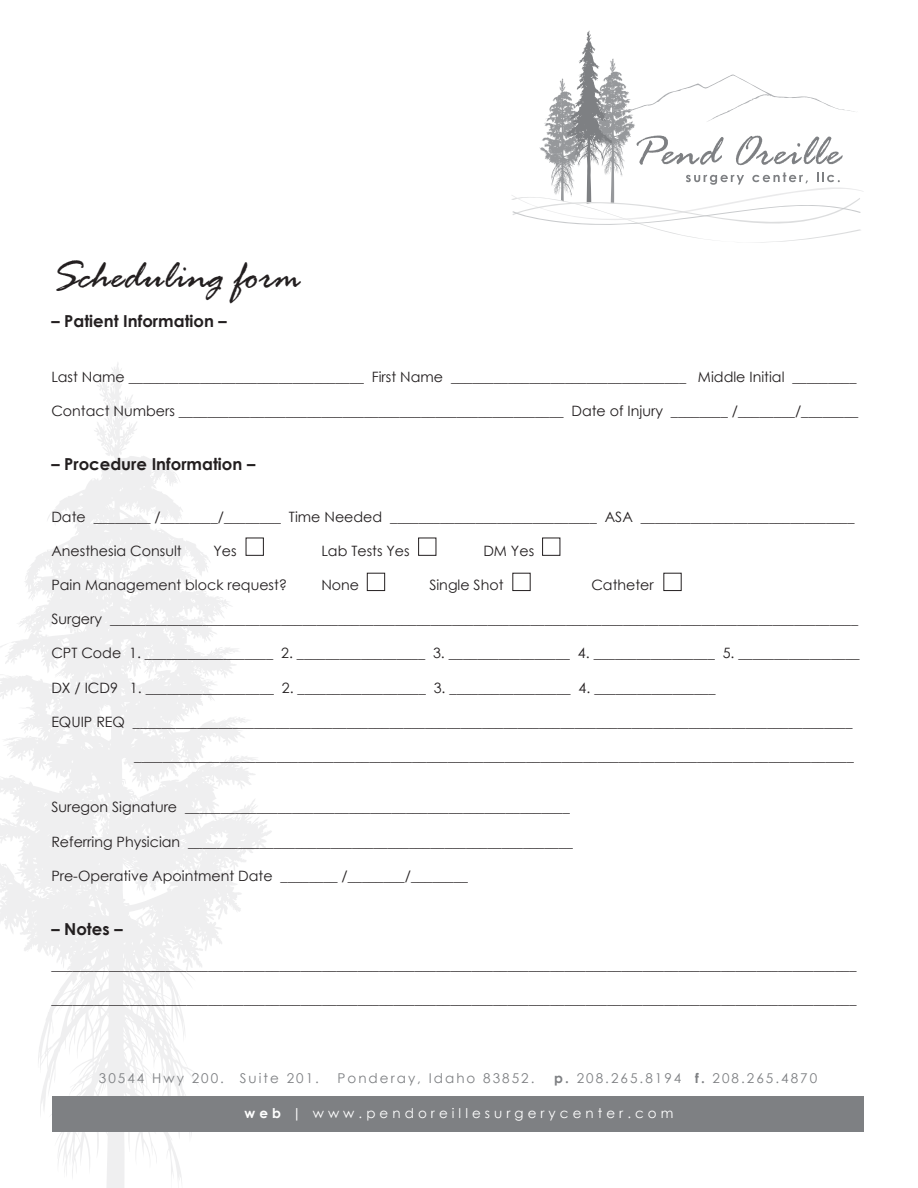
<style>
.page{position:relative;width:918px;height:1188px;background:#fff}
.page>*{position:absolute;margin:0;border:0;box-sizing:border-box;transform-origin:0 0}
.t1{font:italic 42px "Rage";color:#231f20}
.t2{font:700 16.5px "Century Gothic";color:#231f20}
.t3{font:14.25px "Century Gothic";color:#231f20}
.t4{font:13.5px "Century Gothic";letter-spacing:.15em;color:#7e8083}
.t5{font:13.5px "Century Gothic";letter-spacing:.3em;color:#fff}
.s1{font-weight:700}
</style>
<div class="page">
<svg style="left:0;top:363px;width:272px;height:825px"></svg>
<div style="left:52px;top:1096px;width:811px;height:36px;background:#7e8083"></div>
<svg style="left:512px;top:30px;width:351px;height:213px"></svg>
<div style="left:367px;top:573px;width:18px;height:18px;border:1px solid #231f20"></div>
<div style="left:513px;top:573px;width:17px;height:18px;border:1px solid #231f20"></div>
<div style="left:664px;top:573px;width:17px;height:18px;border:1px solid #231f20"></div>
<h1 class="t1" style="left:51px;top:254px;width:251px">Scheduling form</h1>
<p class="t2" style="left:51px;top:308px;width:177px">– Patient Information –</p>
<p class="t3" style="left:51px;top:366px;width:807px">Last Name _________________________________ First Name _________________________________ Middle Initial _________</p>
<p class="t3" style="left:51px;top:401px;width:808px">Contact Numbers ______________________________________________________ Date of Injury ________ /________/________</p>
<p class="t2" style="left:51px;top:452px;width:205px">– Procedure Information –</p>
<p class="t3" style="left:51px;top:507px;width:805px">Date ________ /________/________ Time Needed _____________________________ ASA ______________________________</p>
<p class="t3" style="left:51px;top:541px;width:132px">Anesthesia Consult</p>
<p class="t3" style="left:213px;top:541px;width:25px">Yes</p>
<p class="t3" style="left:321px;top:541px;width:90px">Lab Tests Yes</p>
<p class="t3" style="left:483px;top:541px;width:52px">DM Yes</p>
<p class="t3" style="left:51px;top:575px;width:238px">Pain Management block request?</p>
<p class="t3" style="left:321px;top:575px;width:39px">None</p>
<p class="t3" style="left:429px;top:575px;width:76px">Single Shot</p>
<p class="t3" style="left:591px;top:575px;width:64px">Catheter</p>
<p class="t3" style="left:51px;top:609px;width:808px">Surgery _________________________________________________________________________________________________________</p>
<p class="t3" style="left:51px;top:643px;width:810px">CPT Code 1. __________________ 2. __________________ 3. _________________ 4. _________________ 5. _________________</p>
<p class="t3" style="left:51px;top:678px;width:666px">DX / ICD9 1. __________________ 2. __________________ 3. _________________ 4. _________________</p>
<p class="t3" style="left:51px;top:712px;width:803px">EQUIP REQ _____________________________________________________________________________________________________</p>
<p class="t3" style="left:134px;top:746px;width:721px">_____________________________________________________________________________________________________</p>
<p class="t3" style="left:51px;top:797px;width:520px">Suregon Signature ______________________________________________________</p>
<p class="t3" style="left:51px;top:831px;width:523px">Referring Physician ______________________________________________________</p>
<p class="t3" style="left:51px;top:866px;width:418px">Pre-Operative Apointment Date ________ /________/________</p>
<p class="t2" style="left:51px;top:917px;width:73px">– Notes –</p>
<p class="t3" style="left:51px;top:954px;width:807px">_________________________________________________________________________________________________________________</p>
<p class="t3" style="left:51px;top:989px;width:807px">_________________________________________________________________________________________________________________</p>
<p class="t4" style="left:99px;top:1069px;width:222px">30544 Hwy 200. Suite 201.</p>
<p class="t4" style="left:337px;top:1069px;width:199px">Ponderay, Idaho 83852.</p>
<p class="t4" style="left:554px;top:1069px;width:264px"><span class="s1">p.</span> 208.265.8194 <span class="s1">f.</span> 208.265.4870</p>
<p class="t5" style="left:244px;top:1103px;width:431px"><span class="s1">web |</span> www.pendoreillesurgerycenter.com</p>
</div>
